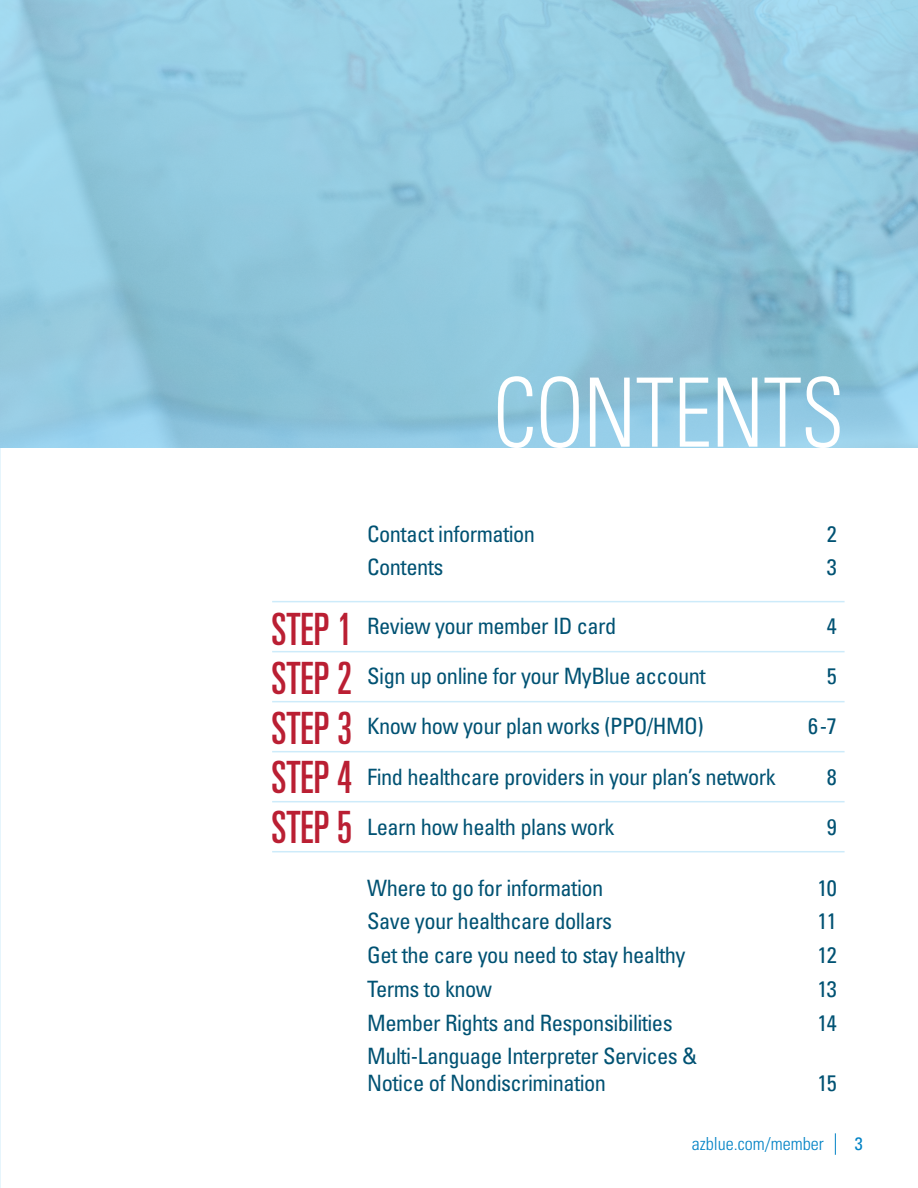
<style>
.page{position:relative;width:918px;height:1188px;background:#fff}
.page>*{position:absolute;margin:0;border:0;box-sizing:border-box;transform-origin:0 0}
.t1{font:300 condensed 95.7px "Univers";letter-spacing:-.01em;color:#fff;scale:.91 1}
.t2{font:ultra-condensed 44.55px/49.5px "Univers";color:#ba1f33;text-align:justify;scale:.91 1}
.t3{font:condensed 22.5px/27px "Univers";letter-spacing:-.025em;color:#005273}
.t4{font:300 condensed 18px "Univers";color:#0082c5}
.t5{font:condensed 18px "Univers";color:#0082c5}
</style>
<div class="page">
<hr style="left:0;top:0;width:1px;height:1188px;background:#e6f5fc">
<svg style="left:0;top:0;width:918px;height:447px;fill:#93cadf"></svg>
<hr style="left:272px;top:651px;width:573px;height:1px;background:#cdebfa">
<hr style="left:272px;top:601px;width:573px;height:1px;background:#cdebfa">
<hr style="left:272px;top:701px;width:573px;height:1px;background:#cdebfa">
<hr style="left:272px;top:751px;width:573px;height:1px;background:#cdebfa">
<hr style="left:272px;top:801px;width:573px;height:1px;background:#cdebfa">
<hr style="left:272px;top:851px;width:573px;height:1px;background:#cdebfa">
<svg style="left:835px;top:1133px;width:1px;height:22px"></svg>
<h1 class="t1" style="left:493px;top:355px;width:388px">CONTENTS</h1>
<h2 class="t2" style="left:271px;top:604px;width:90px">STEP 1<br>STEP 2<br>STEP 3<br>STEP 4<br>STEP 5</h2>
<p class="t3" style="left:367px;top:520px;width:169px">Contact information</p>
<p class="t3" style="left:827px;top:520px;width:11px">2</p>
<p class="t3" style="left:367px;top:553px;width:78px">Contents</p>
<p class="t3" style="left:827px;top:553px;width:11px">3</p>
<p class="t3" style="left:367px;top:612px;width:251px">Review your member ID card</p>
<p class="t3" style="left:827px;top:612px;width:11px">4</p>
<p class="t3" style="left:367px;top:662px;width:340px">Sign up online for your MyBlue account</p>
<p class="t3" style="left:827px;top:662px;width:11px">5</p>
<p class="t3" style="left:367px;top:712px;width:338px">Know how your plan works (PPO/HMO)</p>
<p class="t3" style="left:808px;top:712px;width:30px">6-7</p>
<p class="t3" style="left:367px;top:763px;width:410px">Find healthcare providers in your plan’s network</p>
<p class="t3" style="left:827px;top:763px;width:11px">8</p>
<p class="t3" style="left:367px;top:813px;width:249px">Learn how health plans work</p>
<p class="t3" style="left:827px;top:813px;width:11px">9</p>
<p class="t3" style="left:367px;top:874px;width:238px">Where to go for information</p>
<p class="t3" style="left:817px;top:874px;width:21px">10</p>
<p class="t3" style="left:367px;top:907px;width:246px">Save your healthcare dollars</p>
<p class="t3" style="left:817px;top:907px;width:21px">11</p>
<p class="t3" style="left:367px;top:941px;width:320px">Get the care you need to stay healthy</p>
<p class="t3" style="left:817px;top:941px;width:21px">12</p>
<p class="t3" style="left:367px;top:975px;width:126px">Terms to know</p>
<p class="t3" style="left:817px;top:975px;width:21px">13</p>
<p class="t3" style="left:367px;top:1009px;width:307px">Member Rights and Responsibilities</p>
<p class="t3" style="left:817px;top:1009px;width:21px">14</p>
<p class="t3" style="left:367px;top:1042px;width:331px">Multi-Language Interpreter Services &amp;<br>Notice of Nondiscrimination</p>
<p class="t3" style="left:817px;top:1069px;width:21px">15</p>
<p class="t4" style="left:692px;top:1133px;width:133px">azblue.com/member</p>
<p class="t5" style="left:855px;top:1133px;width:9px">3</p>
</div>
